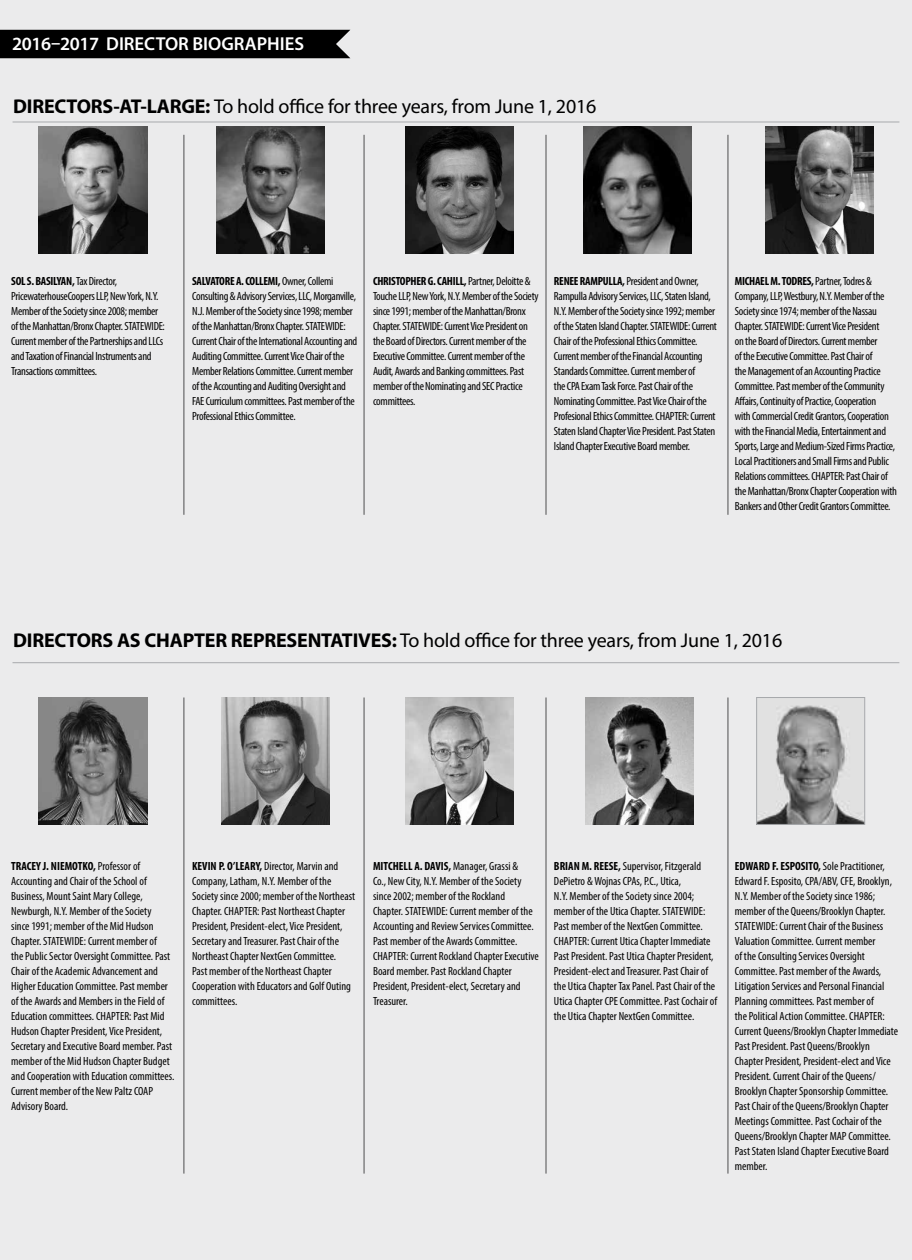
<style>
.page{position:relative;width:912px;height:1260px;background:#fff}
.page>*{position:absolute;margin:0;border:0;box-sizing:border-box;transform-origin:0 0}
.t1{font:20px "Myriad Pro";letter-spacing:-.01em;color:#000}
.t2{font:600 18.75px "Myriad Pro";color:#fff}
.t3{font:condensed 11.88px/15px "Myriad Pro";letter-spacing:-.015em;color:#000}
.s1{font-weight:700}
</style>
<div class="page">
<div style="left:0;top:0;width:911px;height:1260px;background:#ebebec"></div>
<div style="left:0;top:30px;width:350px;height:28px;background:#000"></div>
<hr style="left:12px;top:662px;width:887px;height:1px;background:#a7a9ac">
<hr style="left:13px;top:122px;width:886px;height:1px;background:#a7a9ac">
<hr style="left:184px;top:135px;width:1px;height:380px;background:#4d4d4f">
<hr style="left:364px;top:135px;width:1px;height:380px;background:#4d4d4f">
<hr style="left:545px;top:135px;width:1px;height:380px;background:#4d4d4f">
<hr style="left:727px;top:135px;width:1px;height:380px;background:#4d4d4f">
<hr style="left:727px;top:698px;width:1px;height:476px;background:#4d4d4f">
<hr style="left:545px;top:698px;width:1px;height:476px;background:#4d4d4f">
<hr style="left:364px;top:698px;width:1px;height:476px;background:#4d4d4f">
<hr style="left:184px;top:698px;width:1px;height:476px;background:#4d4d4f">
<img style="left:39px;top:698px;width:108px;height:126px">
<img style="left:39px;top:127px;width:108px;height:127px">
<img style="left:216px;top:127px;width:108px;height:127px">
<img style="left:405px;top:127px;width:108px;height:127px">
<img style="left:583px;top:127px;width:108px;height:127px">
<img style="left:765px;top:127px;width:108px;height:127px">
<img style="left:221px;top:698px;width:108px;height:126px">
<img style="left:758px;top:700px;width:104px;height:122px">
<div style="left:756px;top:698px;width:108px;height:126px;border:1px solid #a7a9ac"></div>
<img style="left:405px;top:698px;width:108px;height:126px">
<img style="left:585px;top:698px;width:108px;height:126px">
<h2 class="t2" style="left:12px;top:32px;width:293px">2016–2017 DIRECTOR BIOGRAPHIES</h2>
<h1 class="t1" style="left:13px;top:94px;width:584px"><span class="s1">DIRECTORS-AT-LARGE:</span> To hold office for three years, from June 1, 2016</h1>
<p class="t3" style="left:11px;top:273px;width:155px"><span class="s1">SOL S. BASILYAN,</span> Tax Director, PricewaterhouseCoopers LLP, New York, N.Y.<br>Member of the Society since 2008; member of the Manhattan/Bronx Chapter. STATEWIDE:<br>Current member of the Partnerships and LLCs and Taxation of Financial Instruments and Transactions committees.</p>
<p class="t3" style="left:192px;top:273px;width:167px"><span class="s1">SALVATORE A. COLLEMI,</span> Owner, Collemi Consulting &amp; Advisory Services, LLC, Morganville, N.J. Member of the Society since 1998; member of the Manhattan/Bronx Chapter. STATEWIDE:<br>Current Chair of the International Accounting and Auditing Committee. Current Vice Chair of the Member Relations Committee. Current member of the Accounting and Auditing Oversight and FAE Curriculum committees. Past member of the Professional Ethics Committee.</p>
<p class="t3" style="left:373px;top:273px;width:167px"><span class="s1">CHRISTOPHER G. CAHILL,</span> Partner, Deloitte &amp; Touche LLP, New York, N.Y. Member of the Society since 1991; member of the Manhattan/Bronx Chapter. STATEWIDE: Current Vice President on the Board of Directors. Current member of the Executive Committee. Current member of the Audit, Awards and Banking committees. Past member of the Nominating and SEC Practice committees.</p>
<p class="t3" style="left:553px;top:273px;width:164px"><span class="s1">RENEE RAMPULLA,</span> President and Owner, Rampulla Advisory Services, LLC, Staten Island, N.Y. Member of the Society since 1992; member of the Staten Island Chapter. STATEWIDE: Current Chair of the Professional Ethics Committee.<br>Current member of the Financial Accounting Standards Committee. Current member of<br>the CPA Exam Task Force. Past Chair of the Nominating Committee. Past Vice Chair of the Profesional Ethics Committee. CHAPTER: Current Staten Island Chapter Vice President. Past Staten Island Chapter Executive Board member.</p>
<p class="t3" style="left:734px;top:273px;width:164px"><span class="s1">MICHAEL M. TODRES,</span> Partner, Todres &amp; Company, LLP, Westbury, N.Y. Member of the Society since 1974; member of the Nassau Chapter. STATEWIDE: Current Vice President<br>on the Board of Directors. Current member<br>of the Executive Committee. Past Chair of<br>the Management of an Accounting Practice Committee. Past member of the Community Affairs, Continuity of Practice, Cooperation<br>with Commercial Credit Grantors, Cooperation with the Financial Media, Entertainment and Sports, Large and Medium-Sized Firms Practice, Local Practitioners and Small Firms and Public Relations committees. CHAPTER: Past Chair of the Manhattan/Bronx Chapter Cooperation with Bankers and Other Credit Grantors Committee.</p>
<h1 class="t1" style="left:13px;top:628px;width:770px"><span class="s1">DIRECTORS AS CHAPTER REPRESENTATIVES:</span> To hold office for three years, from June 1, 2016</h1>
<p class="t3" style="left:11px;top:858px;width:165px"><span class="s1">TRACEY J. NIEMOTKO,</span> Professor of Accounting and Chair of the School of Business, Mount Saint Mary College, Newburgh, N.Y. Member of the Society<br>since 1991; member of the Mid Hudson Chapter. STATEWIDE: Current member of<br>the Public Sector Oversight Committee. Past Chair of the Academic Advancement and Higher Education Committee. Past member of the Awards and Members in the Field of Education committees. CHAPTER: Past Mid Hudson Chapter President, Vice President, Secretary and Executive Board member. Past member of the Mid Hudson Chapter Budget and Cooperation with Education committees.<br>Current member of the New Paltz COAP Advisory Board.</p>
<p class="t3" style="left:192px;top:858px;width:164px"><span class="s1">KEVIN P. O’LEARY,</span> Director, Marvin and Company, Latham, N.Y. Member of the Society since 2000; member of the Northeast Chapter. CHAPTER: Past Northeast Chapter President, President-elect, Vice President, Secretary and Treasurer. Past Chair of the Northeast Chapter NextGen Committee.<br>Past member of the Northeast Chapter Cooperation with Educators and Golf Outing committees.</p>
<p class="t3" style="left:373px;top:858px;width:167px"><span class="s1">MITCHELL A. DAVIS,</span> Manager, Grassi &amp;<br>Co., New City, N.Y. Member of the Society since 2002; member of the Rockland<br>Chapter. STATEWIDE: Current member of the Accounting and Review Services Committee.<br>Past member of the Awards Committee.<br>CHAPTER: Current Rockland Chapter Executive Board member. Past Rockland Chapter President, President-elect, Secretary and Treasurer.</p>
<p class="t3" style="left:553px;top:858px;width:165px"><span class="s1">BRIAN M. REESE,</span> Supervisor, Fitzgerald DePietro &amp; Wojnas CPAs, P.C., Utica,<br>N.Y. Member of the Society since 2004; member of the Utica Chapter. STATEWIDE:<br>Past member of the NextGen Committee.<br>CHAPTER: Current Utica Chapter Immediate Past President. Past Utica Chapter President, President-elect and Treasurer. Past Chair of the Utica Chapter Tax Panel. Past Chair of the Utica Chapter CPE Committee. Past Cochair of the Utica Chapter NextGen Committee.</p>
<p class="t3" style="left:734px;top:858px;width:165px"><span class="s1">EDWARD F. ESPOSITO,</span> Sole Practitioner, Edward F. Esposito, CPA/ABV, CFE, Brooklyn, N.Y. Member of the Society since 1986; member of the Queens/Brooklyn Chapter.<br>STATEWIDE: Current Chair of the Business Valuation Committee. Current member<br>of the Consulting Services Oversight Committee. Past member of the Awards, Litigation Services and Personal Financial Planning committees. Past member of<br>the Political Action Committee. CHAPTER:<br>Current Queens/Brooklyn Chapter Immediate Past President. Past Queens/Brooklyn Chapter President, President-elect and Vice President. Current Chair of the Queens/ Brooklyn Chapter Sponsorship Committee.<br>Past Chair of the Queens/Brooklyn Chapter Meetings Committee. Past Cochair of the Queens/Brooklyn Chapter MAP Committee.<br>Past Staten Island Chapter Executive Board member.</p>
</div>
